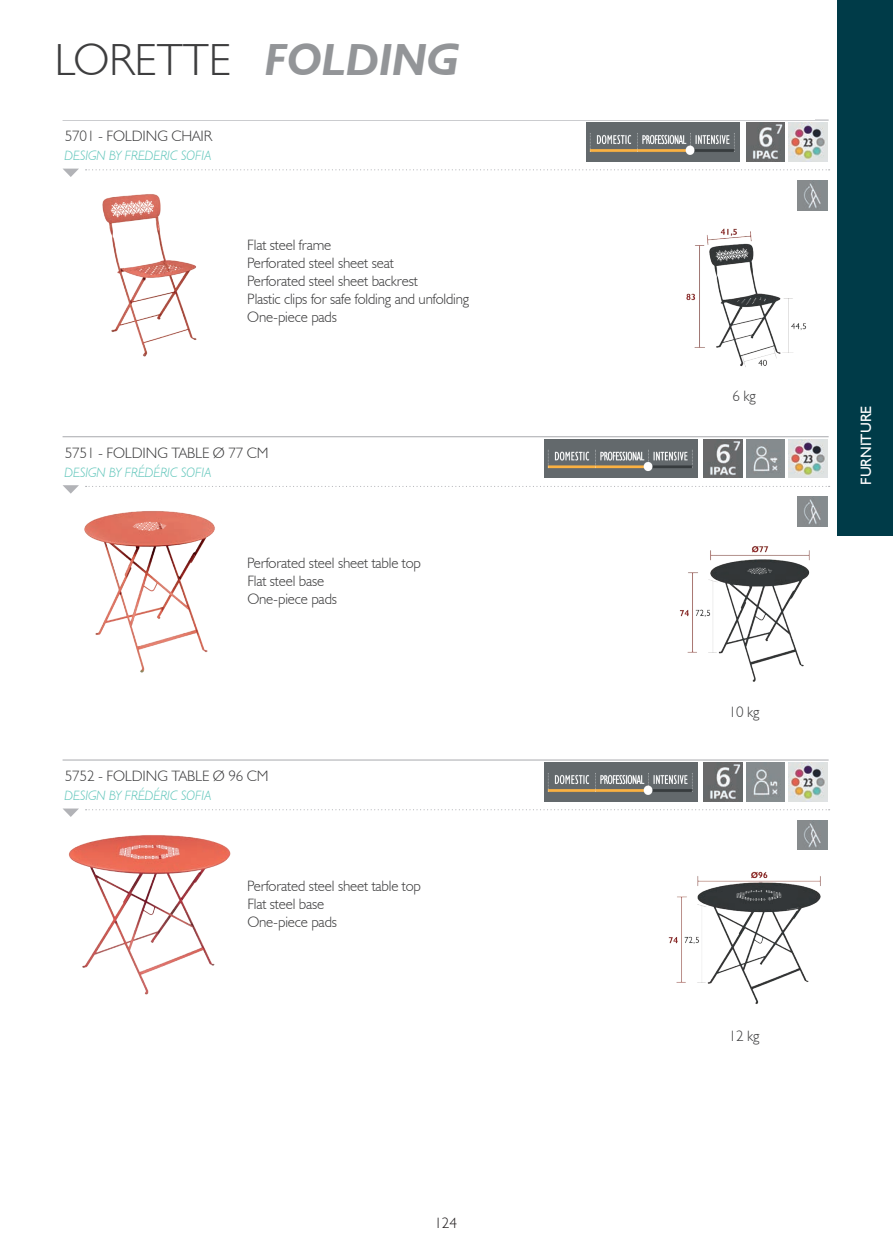
<style>
.page{position:relative;width:893px;height:1251px;background:#fff}
.page>*{position:absolute;margin:0;border:0;box-sizing:border-box;transform-origin:0 0}
.t1{font:300 45px "Humanist 521 BT";color:#3e3e3f}
.t2{font:300 15px/18px "Humanist 521 BT";letter-spacing:-.01em;color:#3e3e3f}
.t3{font:15px "Humanist 521 BT";color:#fff}
.t4{font:300 15px "Humanist 521 BT";color:#231f20}
.t5{font:italic 300 13.5px "Humanist 521 BT";color:#5fc5ba}
.s1{font-weight:700;font-style:italic;color:#939598}
</style>
<div class="page">
<div style="left:838px;top:0;width:55px;height:535px;background:#003b48"></div>
<svg style="left:86px;top:809px;width:744px;height:1px"></svg>
<hr style="left:63px;top:759px;width:766px;height:1px;background:#b2b3b7">
<img style="left:797px;top:820px;width:30px;height:29px">
<img style="left:544px;top:762px;width:153px;height:39px">
<img style="left:704px;top:762px;width:38px;height:39px">
<img style="left:746px;top:762px;width:38px;height:39px">
<img style="left:789px;top:762px;width:38px;height:39px">
<img style="left:668px;top:871px;width:153px;height:133px">
<svg style="left:63px;top:808px;width:16px;height:8px"></svg>
<svg style="left:86px;top:486px;width:744px;height:1px"></svg>
<hr style="left:63px;top:436px;width:766px;height:1px;background:#b2b3b7">
<img style="left:797px;top:496px;width:30px;height:30px">
<img style="left:544px;top:439px;width:153px;height:38px">
<img style="left:704px;top:439px;width:38px;height:38px">
<img style="left:746px;top:439px;width:38px;height:38px">
<img style="left:789px;top:439px;width:38px;height:38px">
<img style="left:679px;top:546px;width:131px;height:136px">
<svg style="left:63px;top:485px;width:16px;height:8px"></svg>
<svg style="left:86px;top:169px;width:744px;height:1px"></svg>
<hr style="left:63px;top:119px;width:766px;height:2px;background:#b2b3b7">
<img style="left:797px;top:180px;width:30px;height:30px">
<img style="left:587px;top:123px;width:153px;height:38px">
<img style="left:746px;top:123px;width:38px;height:38px">
<img style="left:789px;top:123px;width:38px;height:38px">
<img style="left:686px;top:228px;width:121px;height:139px">
<svg style="left:63px;top:168px;width:16px;height:9px"></svg>
<img style="left:68px;top:835px;width:163px;height:160px">
<img style="left:84px;top:511px;width:131px;height:162px">
<img style="left:102px;top:194px;width:95px;height:163px">
<h1 class="t1" style="left:55px;top:32px;width:407px">LORETTE <span class="s1">FOLDING</span></h1>
<p class="t2" style="left:65px;top:127px;width:149px">5701 - FOLDING CHAIR</p>
<p class="t5" style="left:64px;top:147px;width:149px">DESIGN BY FREDERIC SOFIA</p>
<p class="t2" style="left:247px;top:236px;width:223px">Flat steel frame<br>Perforated steel sheet seat<br>Perforated steel sheet backrest<br>Plastic clips for safe folding and unfolding<br>One-piece pads</p>
<p class="t2" style="left:65px;top:443px;width:205px">5751 - FOLDING TABLE Ø 77 CM</p>
<p class="t5" style="left:64px;top:464px;width:149px">DESIGN BY FRÉDÉRIC SOFIA</p>
<p class="t2" style="left:247px;top:553px;width:175px">Perforated steel sheet table top<br>Flat steel base<br>One-piece pads</p>
<p class="t2" style="left:65px;top:766px;width:205px">5752 - FOLDING TABLE Ø 96 CM</p>
<p class="t5" style="left:64px;top:787px;width:149px">DESIGN BY FRÉDÉRIC SOFIA</p>
<p class="t2" style="left:247px;top:876px;width:175px">Perforated steel sheet table top<br>Flat steel base<br>One-piece pads</p>
<p class="t4" style="left:434px;top:1213px;width:24px">124</p>
<p class="t2" style="left:732px;top:386px;width:25px">6 kg</p>
<p class="t2" style="left:729px;top:703px;width:32px">10 kg</p>
<p class="t3" style="left:857px;top:485px;width:81px;rotate:-90deg">FURNITURE</p>
<p class="t2" style="left:729px;top:1026px;width:32px">12 kg</p>
</div>
